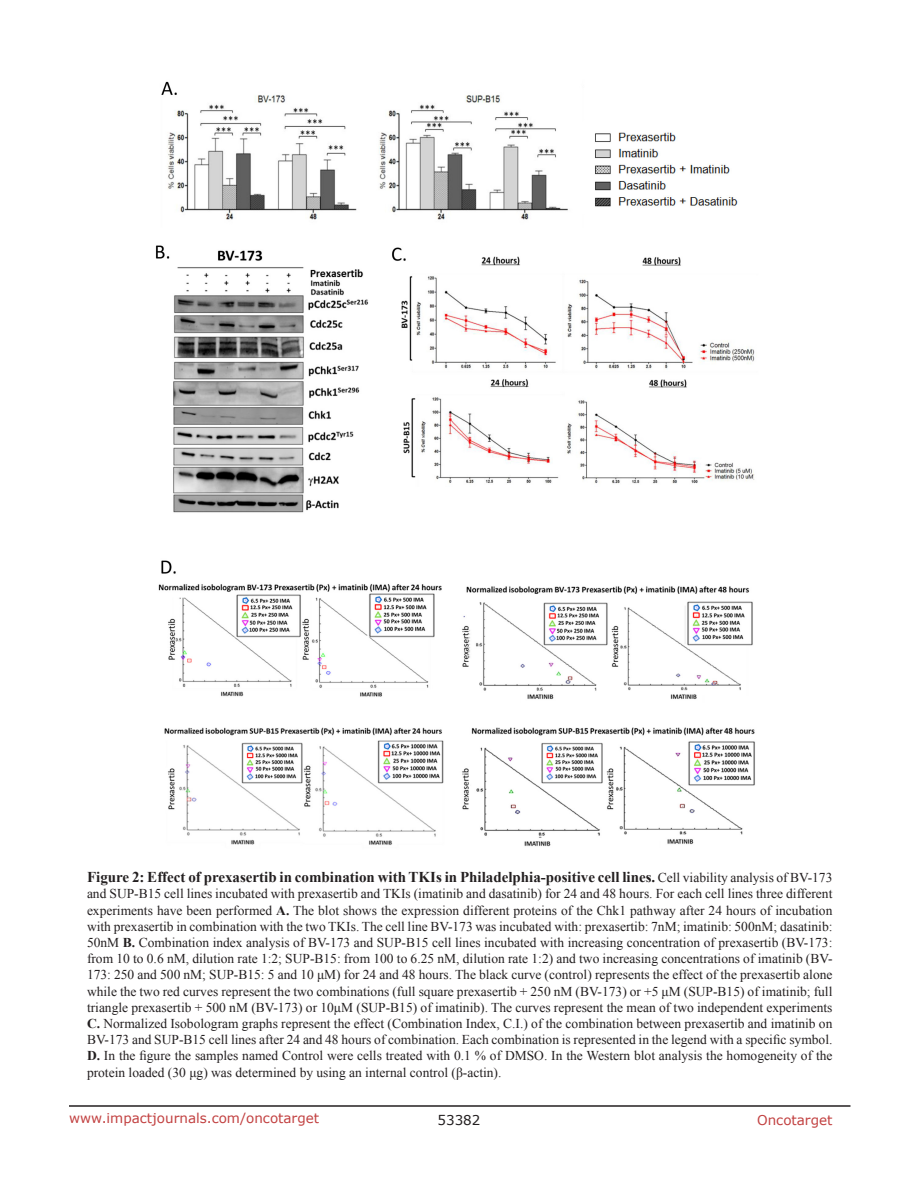
<style>
.page{position:relative;width:918px;height:1188px;background:#fff}
.page>*{position:absolute;margin:0;border:0;box-sizing:border-box;transform-origin:0 0}
.figuretext{font:700 15px "Times New Roman";color:#231f20}
.figuretext-2{font:13.5px/16.2px "Times New Roman";color:#231f20;text-align:justify}
.t1{font:13.5px "Verdana";color:#c24141}
.t2{font:13.5px "Verdana";color:#231f20}
.s1{font-weight:400;font-size:13.5px}
.s2{font-weight:700}
</style>
<div class="page">
<hr style="left:69px;top:1105px;width:781px;height:2px;background:#231f20">
<img style="left:155px;top:81px;width:600px;height:766px">
<p class="figuretext" style="left:87px;top:867px;width:747px">Figure 2: Effect of prexasertib in combination with TKIs in Philadelphia-positive cell lines. <span class="s1">Cell viability analysis of BV-173</span></p>
<p class="figuretext-2" style="left:87px;top:886px;width:747px">and SUP-B15 cell lines incubated with prexasertib and TKIs (imatinib and dasatinib) for 24 and 48 hours. For each cell lines three different experiments have been performed <span class="s2">A.</span> The blot shows the expression different proteins of the Chk1 pathway after 24 hours of incubation with prexasertib in combination with the two TKIs. The cell line BV-173 was incubated with: prexasertib: 7nM; imatinib: 500nM; dasatinib:<br>50nM <span class="s2">B.</span> Combination index analysis of BV-173 and SUP-B15 cell lines incubated with increasing concentration of prexasertib (BV-173: from 10 to 0.6 nM, dilution rate 1:2; SUP-B15: from 100 to 6.25 nM, dilution rate 1:2) and two increasing concentrations of imatinib (BV-173: 250 and 500 nM; SUP-B15: 5 and 10 μM) for 24 and 48 hours. The black curve (control) represents the effect of the prexasertib alone while the two red curves represent the two combinations (full square prexasertib + 250 nM (BV-173) or +5 μM (SUP-B15) of imatinib; full triangle prexasertib + 500 nM (BV-173) or 10μM (SUP-B15) of imatinib). The curves represent the mean of two independent experiments <span class="s2">C.</span> Normalized Isobologram graphs represent the effect (Combination Index, C.I.) of the combination between prexasertib and imatinib on BV-173 and SUP-B15 cell lines after 24 and 48 hours of combination. Each combination is represented in the legend with a specific symbol.<br><span class="s2">D.</span> In the figure the samples named Control were cells treated with 0.1 % of DMSO. In the Western blot analysis the homogeneity of the protein loaded (30 μg) was determined by using an internal control (β-actin).</p>
<p class="t1" style="left:69px;top:1109px;width:252px">www.impactjournals.com/oncotarget</p>
<p class="t2" style="left:438px;top:1111px;width:44px">53382</p>
<p class="t1" style="left:757px;top:1111px;width:77px">Oncotarget</p>
</div>
